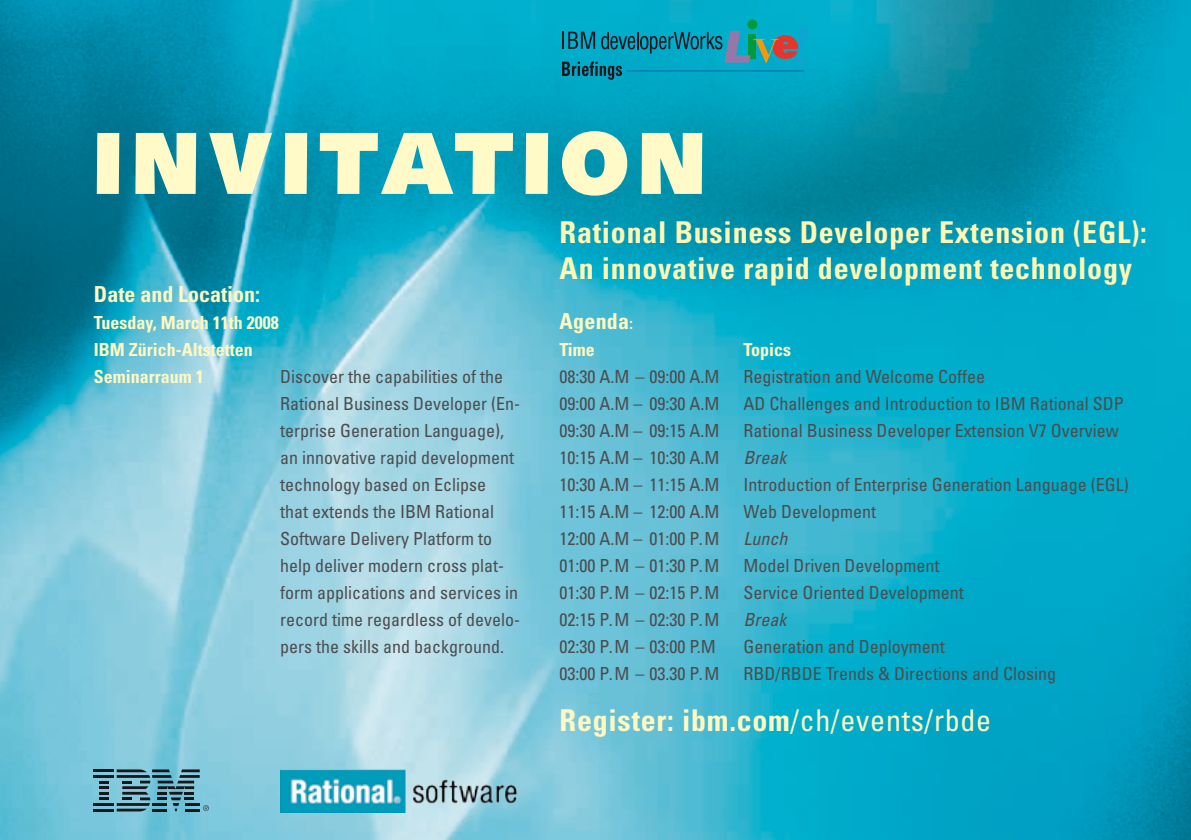
<style>
.page{position:relative;width:1191px;height:840px;background:#fff}
.page>*{position:absolute;margin:0;border:0;box-sizing:border-box;transform-origin:0 0}
.t1{font:900 88px "Syntax";letter-spacing:.1em;color:#fffac8}
.t2{font:700 condensed 30px/35.8px "Univers";letter-spacing:.025em;color:#fff7b2}
.t3{font:700 condensed 30px "Univers";letter-spacing:.025em;color:#fff9c0}
.t4{font:700 condensed 22px "Univers";color:#fff9c0}
.t5{font:condensed 18px/27px "Univers";color:#4c4c4e}
.t6{font:700 condensed 18px/27px "Univers";color:#fff9c0}
.t7{font:italic condensed 18px "Univers";color:#4c4c4e}
.s1{font-size:16px}
.s2{font-weight:400}
</style>
<div class="page">
<img style="left:0;top:0;width:1191px;height:839px">
<img style="left:280px;top:769px;width:245px;height:43px">
<hr style="left:93px;top:769px;width:21px;height:2px;background:#1a171c">
<hr style="left:93px;top:774px;width:21px;height:3px;background:#1a171c">
<svg style="left:99px;top:780px;width:9px;height:19px"></svg>
<hr style="left:93px;top:802px;width:21px;height:3px;background:#1a171c">
<hr style="left:93px;top:808px;width:21px;height:3px;background:#1a171c">
<svg style="left:117px;top:769px;width:92px;height:42px"></svg>
<div style="left:747px;top:19px;width:10px;height:10px;background:#00993b;border-radius:50%"></div>
<svg style="left:562px;top:26px;width:246px;height:54px"></svg>
<hr style="left:626px;top:70px;width:177px;height:2px;background:#0077b1">
<h1 class="t1" style="left:93px;top:111px;width:614px">INVITATION</h1>
<h2 class="t2" style="left:559px;top:214px;width:589px">Rational Business Developer Extension (EGL):<br>An innovative rapid development technology</h2>
<p class="t4" style="left:94px;top:280px;width:168px">Date and Location:</p>
<p class="t6" style="left:94px;top:308px;width:186px">Tuesday, March 11th 2008<br>IBM Zürich-Altstetten<br>Seminarraum 1</p>
<p class="t4" style="left:559px;top:307px;width:75px">Agenda<span class="s1">:</span></p>
<p class="t6" style="left:559px;top:335px;width:37px">Time</p>
<p class="t6" style="left:743px;top:335px;width:49px">Topics</p>
<p class="t5" style="left:559px;top:362px;width:161px">08:30 A.M – 09:00 A.M</p>
<p class="t5" style="left:743px;top:362px;width:243px">Registration and Welcome Coffee</p>
<p class="t5" style="left:559px;top:389px;width:161px">09:00 A.M – 09:30 A.M</p>
<p class="t5" style="left:743px;top:389px;width:381px">AD Challenges and Introduction to IBM Rational SDP</p>
<p class="t5" style="left:559px;top:416px;width:161px">09:30 A.M – 09:15 A.M</p>
<p class="t5" style="left:743px;top:416px;width:376px">Rational Business Developer Extension V7 Overview</p>
<p class="t5" style="left:559px;top:443px;width:161px">10:15 A.M – 10:30 A.M</p>
<p class="t7" style="left:743px;top:446px;width:44px">Break</p>
<p class="t5" style="left:559px;top:470px;width:161px">10:30 A.M – 11:15 A.M</p>
<p class="t5" style="left:743px;top:470px;width:386px">Introduction of Enterprise Generation Language (EGL)</p>
<p class="t5" style="left:559px;top:497px;width:161px">11:15 A.M – 12:00 A.M</p>
<p class="t5" style="left:743px;top:497px;width:134px">Web Development</p>
<p class="t5" style="left:559px;top:524px;width:161px">12:00 A.M – 01:00 P.M</p>
<p class="t7" style="left:743px;top:527px;width:45px">Lunch</p>
<p class="t5" style="left:559px;top:551px;width:161px">01:00 P.M – 01:30 P.M</p>
<p class="t5" style="left:743px;top:551px;width:197px">Model Driven Development</p>
<p class="t5" style="left:559px;top:578px;width:161px">01:30 P.M – 02:15 P.M</p>
<p class="t5" style="left:743px;top:578px;width:221px">Service Oriented Development</p>
<p class="t5" style="left:559px;top:605px;width:161px">02:15 P.M – 02:30 P.M</p>
<p class="t7" style="left:743px;top:608px;width:44px">Break</p>
<p class="t5" style="left:559px;top:632px;width:158px">02:30 P.M – 03:00 P.M</p>
<p class="t5" style="left:743px;top:632px;width:202px">Generation and Deployment</p>
<p class="t5" style="left:559px;top:659px;width:161px">03:00 P.M – 03.30 P.M</p>
<p class="t5" style="left:743px;top:659px;width:314px">RBD/RBDE Trends &amp; Directions and Closing</p>
<h2 class="t3" style="left:559px;top:701px;width:433px">Register: ibm.com<span class="s2">/ch/events/rbde</span></h2>
<p class="t5" style="left:280px;top:362px;width:241px">Discover the capabilities of the<br>Rational Business Developer (En&shy;terprise Generation Language), an innovative rapid development technology based on Eclipse<br>that extends the IBM Rational<br>Software Delivery Platform to help deliver modern cross plat&shy;form applications and services in record time regardless of develo&shy;pers the skills and background.</p>
</div>
